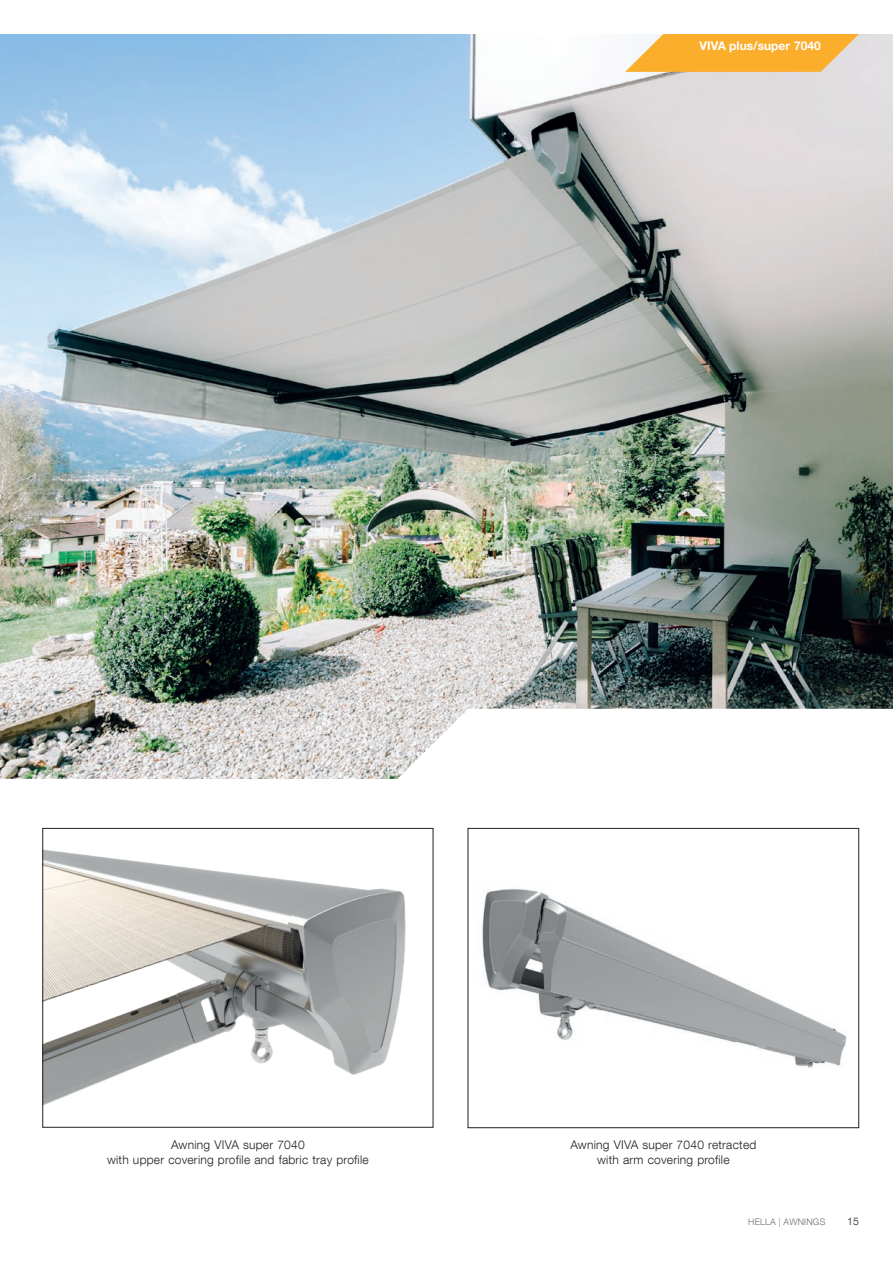
<style>
.page{position:relative;width:893px;height:1263px;background:#fff}
.page>*{position:absolute;margin:0;border:0;box-sizing:border-box;transform-origin:0 0}
.t1{font:300 12px/15px "Helvetica Neue LT Com";letter-spacing:.02em;color:#231f20;text-align:center}
.t2{font:700 12px "Helvetica Neue LT Com";color:#fff}
.t3{font:300 10.5px "Helvetica Neue LT Com";color:#231f20}
.t4{font:300 9px "Helvetica Neue LT Com";letter-spacing:.02em;color:#6c6d70}
</style>
<div class="page">
<img style="left:0;top:34px;width:893px;height:744px">
<svg style="left:143px;top:709px;width:750px;height:322px"></svg>
<img style="left:470px;top:830px;width:387px;height:239px">
<div style="left:468px;top:828px;width:391px;height:300px;border:1px solid #231f20"></div>
<img style="left:45px;top:830px;width:386px;height:275px">
<svg style="left:625px;top:34px;width:234px;height:38px;background:#f8b74c"></svg>
<p class="t2" style="left:700px;top:38px;width:123px">VIVA plus/super 7040</p>
<p class="t1" style="left:107px;top:1137px;width:263px">Awning VIVA super 7040<br>with upper covering profile and fabric tray profile</p>
<p class="t1" style="left:570px;top:1137px;width:187px">Awning VIVA super 7040 retracted with arm covering profile</p>
<p class="t4" style="left:748px;top:1216px;width:79px">HELLA | AWNINGS</p>
<p class="t3" style="left:847px;top:1214px;width:13px">15</p>
</div>
